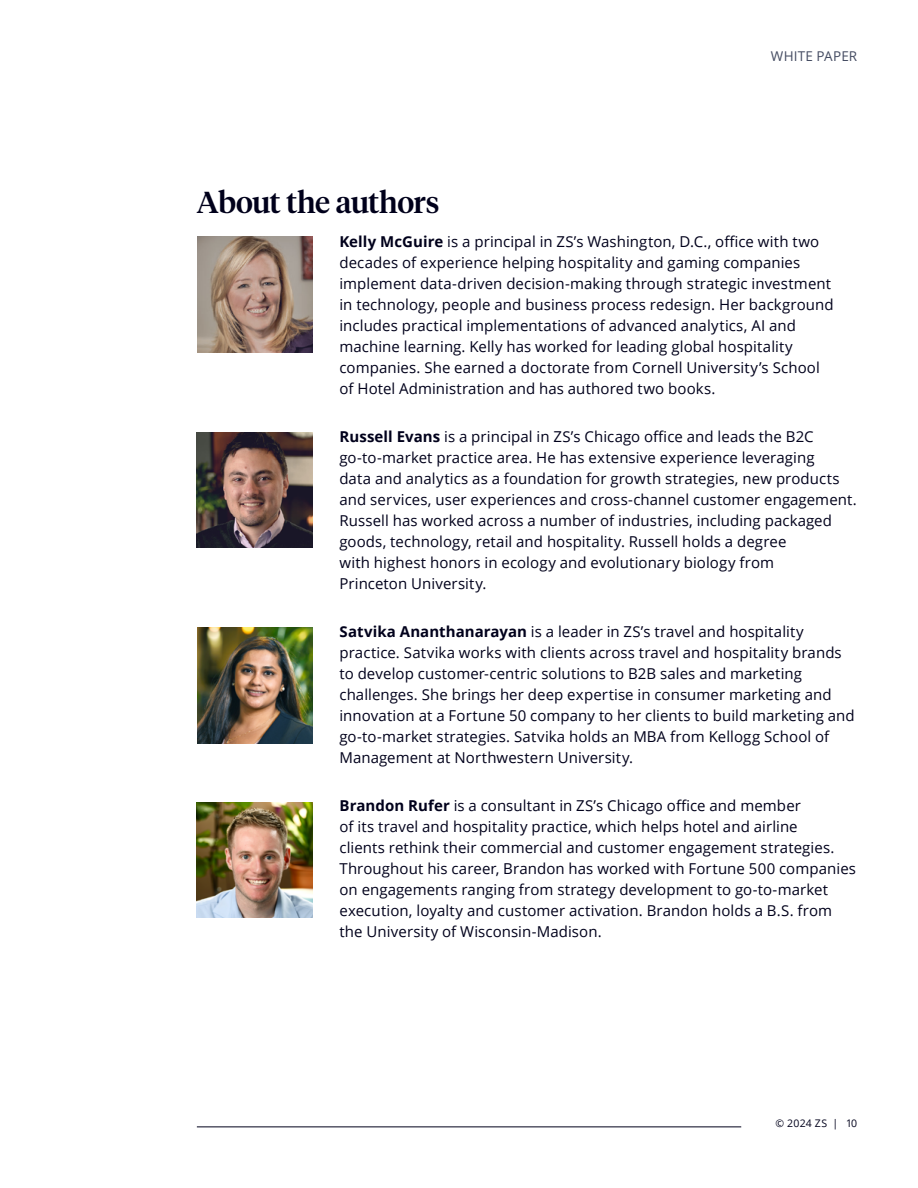
<style>
.page{position:relative;width:918px;height:1188px;background:#fff}
.page>*{position:absolute;margin:0;border:0;box-sizing:border-box;transform-origin:0 0}
.t1{font:500 30px "Tiempos Headline";letter-spacing:-.015em;color:#00001b}
.t2{font:15px/21px "Open Sans";letter-spacing:.005em;color:#00001b}
.t3{font:13.5px "Open Sans";letter-spacing:.015em;color:#454c62}
.t4{font:10.5px "Open Sans";letter-spacing:.025em;color:#00001b}
.s1{font-weight:700}
</style>
<div class="page">
<hr style="left:197px;top:1126px;width:544px;height:1px;background:#00001b">
<img style="left:197px;top:432px;width:116px;height:116px">
<img style="left:197px;top:802px;width:116px;height:116px">
<img style="left:197px;top:236px;width:116px;height:116px">
<img style="left:197px;top:628px;width:116px;height:116px">
<p class="t3" style="left:771px;top:47px;width:88px">WHITE PAPER</p>
<h1 class="t1" style="left:197px;top:181px;width:244px">About the authors</h1>
<p class="t2" style="left:339px;top:231px;width:496px"><span class="s1">Kelly McGuire</span> is a principal in ZS’s Washington, D.C., office with two decades of experience helping hospitality and gaming companies implement data-driven decision-making through strategic investment in technology, people and business process redesign. Her background includes practical implementations of advanced analytics, AI and machine learning. Kelly has worked for leading global hospitality companies. She earned a doctorate from Cornell University’s School of Hotel Administration and has authored two books.</p>
<p class="t2" style="left:339px;top:426px;width:519px"><span class="s1">Russell Evans</span> is a principal in ZS’s Chicago office and leads the B2C go-to-market practice area. He has extensive experience leveraging<br>data and analytics as a foundation for growth strategies, new products and services, user experiences and cross-channel customer engagement.<br>Russell has worked across a number of industries, including packaged goods, technology, retail and hospitality. Russell holds a degree<br>with highest honors in ecology and evolutionary biology from<br>Princeton University.</p>
<p class="t2" style="left:339px;top:621px;width:517px"><span class="s1">Satvika Ananthanarayan</span> is a leader in ZS’s travel and hospitality practice. Satvika works with clients across travel and hospitality brands to develop customer-centric solutions to B2B sales and marketing challenges. She brings her deep expertise in consumer marketing and innovation at a Fortune 50 company to her clients to build marketing and go-to-market strategies. Satvika holds an MBA from Kellogg School of Management at Northwestern University.</p>
<p class="t2" style="left:339px;top:795px;width:518px"><span class="s1">Brandon Rufer</span> is a consultant in ZS’s Chicago office and member<br>of its travel and hospitality practice, which helps hotel and airline<br>clients rethink their commercial and customer engagement strategies.<br>Throughout his career, Brandon has worked with Fortune 500 companies on engagements ranging from strategy development to go-to-market execution, loyalty and customer activation. Brandon holds a B.S. from the University of Wisconsin-Madison.</p>
<p class="t4" style="left:776px;top:1116px;width:83px">© 2024 ZS | 10</p>
</div>
